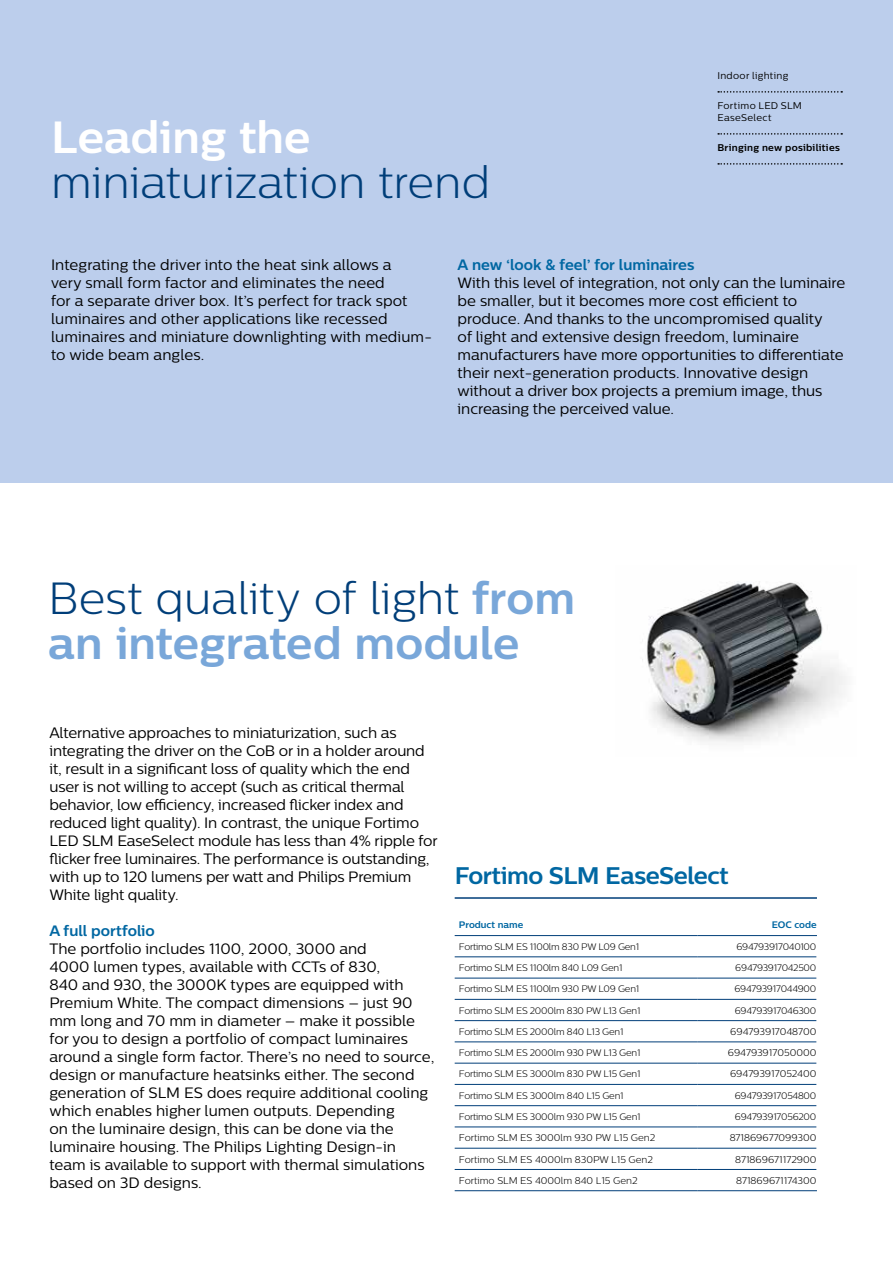
<style>
.page{position:relative;width:893px;height:1263px;background:#fff}
.page>*{position:absolute;margin:0;border:0;box-sizing:border-box;transform-origin:0 0}
.t1{font:700 45px/45px "Centrale Sans";color:#79a7d9}
.t2{font:300 45px "Centrale Sans";color:#003e79}
.t3{font:700 45px "Centrale Sans";color:#fff}
.t4{font:700 24px "Centrale Sans";letter-spacing:-.02em;color:#0067a2}
.t5{font:15px/18px "Centrale Sans";color:#000}
.t6{font:700 15px "Centrale Sans";color:#0067a2}
.t7{font:300 9.75px "Centrale Sans";color:#000}
.t8{font:9.75px/12px "Centrale Sans";letter-spacing:.03em;color:#000}
.t9{font:700 9.75px "Centrale Sans";letter-spacing:.03em;color:#000}
.t10{font:300 9.45px "Centrale Sans";letter-spacing:-.02em;color:#000}
.t11{font:700 9.45px "Centrale Sans";color:#0067a2}
.s1{font-weight:300;color:#003e79}
</style>
<div class="page">
<div style="left:0;top:0;width:893px;height:482px;background:#bcceec"></div>
<img style="left:642px;top:581px;width:204px;height:161px">
<img style="left:647px;top:583px;width:174px;height:141px">
<svg style="left:718px;top:91px;width:124px;height:2px"></svg>
<svg style="left:718px;top:133px;width:124px;height:2px"></svg>
<svg style="left:718px;top:163px;width:124px;height:2px"></svg>
<svg style="left:816px;top:936px;width:1px;height:234px"></svg>
<hr style="left:455px;top:1126px;width:243px;height:1px;background:#003e79">
<hr style="left:698px;top:1126px;width:118px;height:1px;background:#003e79">
<hr style="left:455px;top:1148px;width:243px;height:1px;background:#003e79">
<hr style="left:698px;top:1148px;width:118px;height:1px;background:#003e79">
<hr style="left:455px;top:1169px;width:243px;height:1px;background:#003e79">
<hr style="left:698px;top:1169px;width:118px;height:1px;background:#003e79">
<hr style="left:455px;top:1190px;width:243px;height:1px;background:#003e79">
<hr style="left:698px;top:1190px;width:119px;height:1px;background:#003e79">
<hr style="left:455px;top:935px;width:243px;height:1px;background:#003e79">
<hr style="left:698px;top:935px;width:119px;height:1px;background:#003e79">
<hr style="left:455px;top:956px;width:243px;height:1px;background:#003e79">
<hr style="left:698px;top:956px;width:118px;height:1px;background:#003e79">
<hr style="left:455px;top:978px;width:243px;height:1px;background:#003e79">
<hr style="left:698px;top:978px;width:118px;height:1px;background:#003e79">
<hr style="left:455px;top:999px;width:243px;height:1px;background:#003e79">
<hr style="left:698px;top:999px;width:118px;height:1px;background:#003e79">
<hr style="left:455px;top:1020px;width:243px;height:1px;background:#003e79">
<hr style="left:698px;top:1020px;width:118px;height:1px;background:#003e79">
<hr style="left:455px;top:1041px;width:243px;height:1px;background:#003e79">
<hr style="left:698px;top:1041px;width:118px;height:1px;background:#003e79">
<hr style="left:455px;top:1063px;width:243px;height:1px;background:#003e79">
<hr style="left:698px;top:1063px;width:118px;height:1px;background:#003e79">
<hr style="left:455px;top:1084px;width:243px;height:1px;background:#003e79">
<hr style="left:698px;top:1084px;width:118px;height:1px;background:#003e79">
<hr style="left:455px;top:1105px;width:243px;height:1px;background:#003e79">
<hr style="left:698px;top:1105px;width:118px;height:1px;background:#003e79">
<hr style="left:455px;top:897px;width:362px;height:2px;background:#003e79">
<h1 class="t3" style="left:51px;top:110px;width:261px">Leading the</h1>
<h1 class="t2" style="left:51px;top:157px;width:441px">miniaturization trend</h1>
<p class="t8" style="left:717px;top:70px;width:73px">Indoor lighting</p>
<p class="t8" style="left:717px;top:100px;width:86px">Fortimo LED SLM<br>EaseSelect</p>
<p class="t9" style="left:717px;top:142px;width:124px">Bringing new posibilities</p>
<p class="t5" style="left:51px;top:256px;width:382px">Integrating the driver into the heat sink allows a<br>very small form factor and eliminates the need<br>for a separate driver box. It’s perfect for track spot luminaires and other applications like recessed luminaires and miniature downlighting with medium&shy;to wide beam angles.</p>
<p class="t6" style="left:458px;top:256px;width:238px">A new ‘look &amp; feel’ for luminaires</p>
<p class="t5" style="left:458px;top:274px;width:389px">With this level of integration, not only can the luminaire be smaller, but it becomes more cost efficient to produce. And thanks to the uncompromised quality<br>of light and extensive design freedom, luminaire manufacturers have more opportunities to differentiate their next-generation products. Innovative design without a driver box projects a premium image, thus increasing the perceived value.</p>
<h1 class="t1" style="left:48px;top:575px;width:528px"><span class="s1">Best quality of light</span> from an integrated module</h1>
<p class="t5" style="left:49px;top:724px;width:390px">Alternative approaches to miniaturization, such as integrating the driver on the CoB or in a holder around it, result in a significant loss of quality which the end user is not willing to accept (such as critical thermal behavior, low efficiency, increased flicker index and reduced light quality). In contrast, the unique Fortimo LED SLM EaseSelect module has less than 4% ripple for flicker free luminaires. The performance is outstanding, with up to 120 lumens per watt and Philips Premium White light quality.</p>
<p class="t6" style="left:49px;top:922px;width:107px">A full portfolio</p>
<p class="t5" style="left:49px;top:940px;width:387px">The portfolio includes 1100, 2000, 3000 and<br>4000 lumen types, available with CCTs of 830,<br>840 and 930, the 3000K types are equipped with Premium White. The compact dimensions – just 90 mm long and 70 mm in diameter – make it possible for you to design a portfolio of compact luminaires around a single form factor. There’s no need to source, design or manufacture heatsinks either. The second generation of SLM ES does require additional cooling which enables higher lumen outputs. Depending<br>on the luminaire design, this can be done via the luminaire housing. The Philips Lighting Design-in team is available to support with thermal simulations based on 3D designs.</p>
<h2 class="t4" style="left:455px;top:860px;width:276px">Fortimo SLM EaseSelect</h2>
<p class="t11" style="left:459px;top:919px;width:66px">Product name</p>
<p class="t11" style="left:772px;top:919px;width:46px">EOC code</p>
<p class="t10" style="left:459px;top:941px;width:182px">Fortimo SLM ES 1100lm 830 PW L09 Gen1</p>
<p class="t10" style="left:736px;top:941px;width:81px">694793917040100</p>
<p class="t10" style="left:459px;top:962px;width:165px">Fortimo SLM ES 1100lm 840 L09 Gen1</p>
<p class="t10" style="left:735px;top:962px;width:83px">694793917042500</p>
<p class="t10" style="left:459px;top:983px;width:182px">Fortimo SLM ES 1100lm 930 PW L09 Gen1</p>
<p class="t10" style="left:734px;top:983px;width:84px">694793917044900</p>
<p class="t10" style="left:459px;top:1005px;width:183px">Fortimo SLM ES 2000lm 830 PW L13 Gen1</p>
<p class="t10" style="left:735px;top:1005px;width:83px">694793917046300</p>
<p class="t10" style="left:459px;top:1026px;width:166px">Fortimo SLM ES 2000lm 840 L13 Gen1</p>
<p class="t7" style="left:730px;top:1026px;width:88px">694793917048700</p>
<p class="t10" style="left:459px;top:1047px;width:183px">Fortimo SLM ES 2000lm 930 PW L13 Gen1</p>
<p class="t7" style="left:728px;top:1047px;width:90px">694793917050000</p>
<p class="t10" style="left:459px;top:1069px;width:183px">Fortimo SLM ES 3000lm 830 PW L15 Gen1</p>
<p class="t7" style="left:730px;top:1068px;width:88px">694793917052400</p>
<p class="t10" style="left:459px;top:1090px;width:166px">Fortimo SLM ES 3000lm 840 L15 Gen1</p>
<p class="t10" style="left:735px;top:1090px;width:83px">694793917054800</p>
<p class="t10" style="left:459px;top:1111px;width:183px">Fortimo SLM ES 3000lm 930 PW L15 Gen1</p>
<p class="t10" style="left:735px;top:1111px;width:83px">694793917056200</p>
<p class="t7" style="left:459px;top:1132px;width:198px">Fortimo SLM ES 3000lm 930 PW L15 Gen2</p>
<p class="t7" style="left:730px;top:1132px;width:88px">871869677099300</p>
<p class="t7" style="left:459px;top:1153px;width:196px">Fortimo SLM ES 4000lm 830PW L15 Gen2</p>
<p class="t7" style="left:735px;top:1153px;width:83px">871869671172900</p>
<p class="t7" style="left:459px;top:1175px;width:180px">Fortimo SLM ES 4000lm 840 L15 Gen2</p>
<p class="t7" style="left:736px;top:1175px;width:82px">871869671174300</p>
</div>
